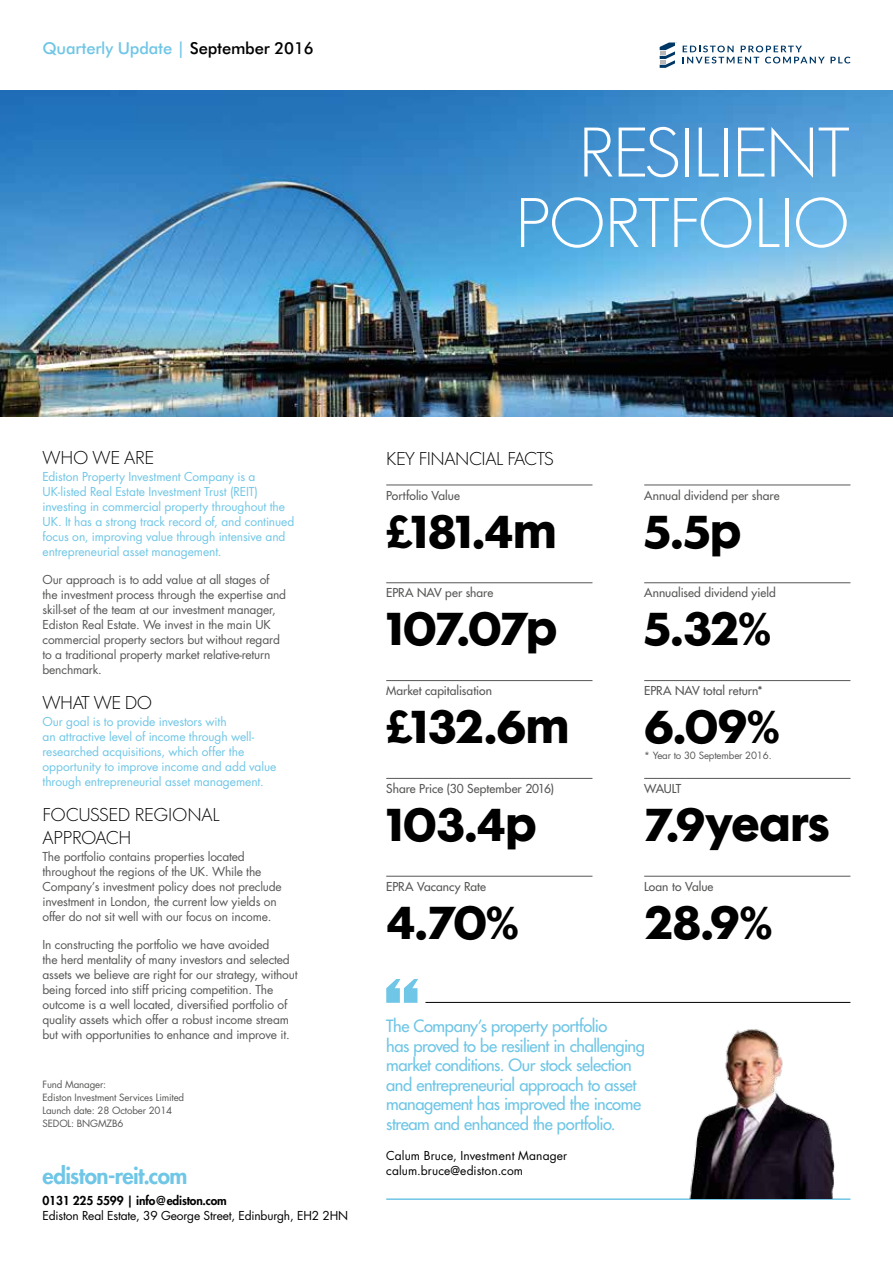
<style>
.page{position:relative;width:893px;height:1263px;background:#fff}
.page>*{position:absolute;margin:0;border:0;box-sizing:border-box;transform-origin:0 0}
.t1{font:200 73.5px/70.5px "Futura SBOP";letter-spacing:-.03em;color:#fff;text-align:right}
.t2{font:42px "Futura Maxi CG Bold";letter-spacing:-.02em;color:#000}
.t3{font:800 22.5px "Futura Std";letter-spacing:-.025em;color:#6fc6e6}
.t4{font:200 19.5px/22.5px "Futura SBOP";letter-spacing:-.01em;color:#000}
.t5{font:500 16.5px/19.5px "Futura Std";letter-spacing:-.025em;color:#6fc6e6}
.t6{font:500 16.5px "Futura BT";letter-spacing:-.01em;color:#6fc6e6}
.t7{font:12px/15px "Futura Std";letter-spacing:-.015em;color:#575756}
.t8{font:12px/15px "Futura Std";letter-spacing:-.005em;color:#6fc6e6}
.t9{font:500 12px "Futura Std";letter-spacing:.005em;color:#575756}
.t10{font:12px/15px "Futura Std";letter-spacing:-.005em;color:#000}
.t11{font:800 12px "Futura Std";letter-spacing:-.015em;color:#000}
.t12{font:9.75px/12.8px "Futura Std";letter-spacing:-.015em;color:#575756}
.s1{color:#000}
</style>
<div class="page">
<img style="left:0;top:90px;width:893px;height:327px">
<hr style="left:386px;top:1198px;width:464px;height:2px;background:#6fc6e6">
<img style="left:689px;top:1029px;width:146px;height:169px">
<svg style="left:386px;top:979px;width:32px;height:24px"></svg>
<hr style="left:425px;top:1002px;width:425px;height:1px;background:#000">
<svg style="left:660px;top:43px;width:15px;height:25px"></svg>
<svg style="left:683px;top:46px;width:167px;height:17px"></svg>
<hr style="left:386px;top:680px;width:206px;height:1px;background:#575756">
<hr style="left:644px;top:680px;width:206px;height:1px;background:#575756">
<hr style="left:386px;top:778px;width:206px;height:1px;background:#575756">
<hr style="left:644px;top:778px;width:206px;height:1px;background:#575756">
<hr style="left:386px;top:876px;width:206px;height:1px;background:#575756">
<hr style="left:644px;top:876px;width:206px;height:1px;background:#575756">
<hr style="left:386px;top:582px;width:206px;height:1px;background:#575756">
<hr style="left:644px;top:582px;width:206px;height:1px;background:#575756">
<hr style="left:386px;top:485px;width:206px;height:1px;background:#575756">
<hr style="left:644px;top:485px;width:206px;height:1px;background:#575756">
<h3 class="t6" style="left:43px;top:38px;width:273px">Quarterly Update | <span class="s1">September 2016</span></h3>
<h1 class="t1" style="left:515px;top:120px;width:337px">RESILIENT<br>PORTFOLIO</h1>
<h3 class="t4" style="left:43px;top:447px;width:113px">WHO WE ARE</h3>
<p class="t8" style="left:43px;top:469px;width:253px">Ediston Property Investment Company is a UK-listed Real Estate Investment Trust (REIT) investing in commercial property throughout the UK. It has a strong track record of, and continued focus on, improving value through intensive and entrepreneurial asset management.</p>
<p class="t7" style="left:43px;top:572px;width:245px">Our approach is to add value at all stages of the investment process through the expertise and skill-set of the team at our investment manager, Ediston Real Estate. We invest in the main UK commercial property sectors but without regard to a traditional property market relative-return benchmark.</p>
<h3 class="t4" style="left:43px;top:692px;width:111px">WHAT WE DO</h3>
<p class="t8" style="left:43px;top:714px;width:235px">Our goal is to provide investors with<br>an attractive level of income through well&shy;researched acquisitions, which offer the opportunity to improve income and add value through entrepreneurial asset management.</p>
<h3 class="t4" style="left:43px;top:804px;width:179px">FOCUSSED REGIONAL<br>APPROACH</h3>
<p class="t7" style="left:43px;top:849px;width:241px">The portfolio contains properties located throughout the regions of the UK. While the Company’s investment policy does not preclude investment in London, the current low yields on offer do not sit well with our focus on income.</p>
<p class="t7" style="left:43px;top:937px;width:257px">In constructing the portfolio we have avoided<br>the herd mentality of many investors and selected assets we believe are right for our strategy, without being forced into stiff pricing competition. The outcome is a well located, diversified portfolio of quality assets which offer a robust income stream but with opportunities to enhance and improve it.</p>
<p class="t12" style="left:43px;top:1078px;width:143px">Fund Manager:<br>Ediston Investment Services Limited<br>Launch date: 28 October 2014<br>SEDOL: BNGMZB6</p>
<h3 class="t3" style="left:43px;top:1162px;width:146px">ediston-reit.com</h3>
<p class="t11" style="left:43px;top:1193px;width:186px">0131 225 5599 | info@ediston.com</p>
<p class="t10" style="left:43px;top:1209px;width:307px">Ediston Real Estate, 39 George Street, Edinburgh, EH2 2HN</p>
<h3 class="t4" style="left:386px;top:448px;width:169px">KEY FINANCIAL FACTS</h3>
<p class="t9" style="left:386px;top:488px;width:75px">Portfolio Value</p>
<h2 class="t2" style="left:386px;top:504px;width:173px">£181.4M</h2>
<p class="t9" style="left:386px;top:585px;width:109px">EPRA NAV per share</p>
<h2 class="t2" style="left:386px;top:602px;width:173px">107.07P</h2>
<p class="t9" style="left:386px;top:683px;width:107px">Market capitalisation</p>
<h2 class="t2" style="left:386px;top:700px;width:185px">£132.6M</h2>
<p class="t9" style="left:386px;top:781px;width:169px">Share Price (30 September 2016)</p>
<h2 class="t2" style="left:386px;top:798px;width:152px">103.4P</h2>
<p class="t9" style="left:386px;top:879px;width:101px">EPRA Vacancy Rate</p>
<h2 class="t2" style="left:386px;top:895px;width:135px">4.70%</h2>
<p class="t9" style="left:644px;top:488px;width:137px">Annual dividend per share</p>
<h2 class="t2" style="left:644px;top:504px;width:99px">5.5P</h2>
<p class="t9" style="left:644px;top:585px;width:133px">Annualised dividend yield</p>
<h2 class="t2" style="left:644px;top:602px;width:129px">5.32%</h2>
<p class="t9" style="left:644px;top:683px;width:120px">EPRA NAV total return*</p>
<h2 class="t2" style="left:644px;top:700px;width:138px">6.09%</h2>
<p class="t12" style="left:644px;top:749px;width:129px">* Year to 30 September 2016.</p>
<p class="t9" style="left:644px;top:781px;width:39px">WAULT</p>
<h2 class="t2" style="left:644px;top:798px;width:187px">7.9YEARS</h2>
<p class="t9" style="left:644px;top:879px;width:71px">Loan to Value</p>
<h2 class="t2" style="left:644px;top:895px;width:130px">28.9%</h2>
<h3 class="t5" style="left:386px;top:1016px;width:260px">The Company’s property portfolio<br>has proved to be resilient in challenging market conditions. Our stock selection and entrepreneurial approach to asset management has improved the income stream and enhanced the portfolio.</h3>
<p class="t10" style="left:386px;top:1148px;width:183px">Calum Bruce, Investment Manager calum.bruce@ediston.com</p>
</div>
